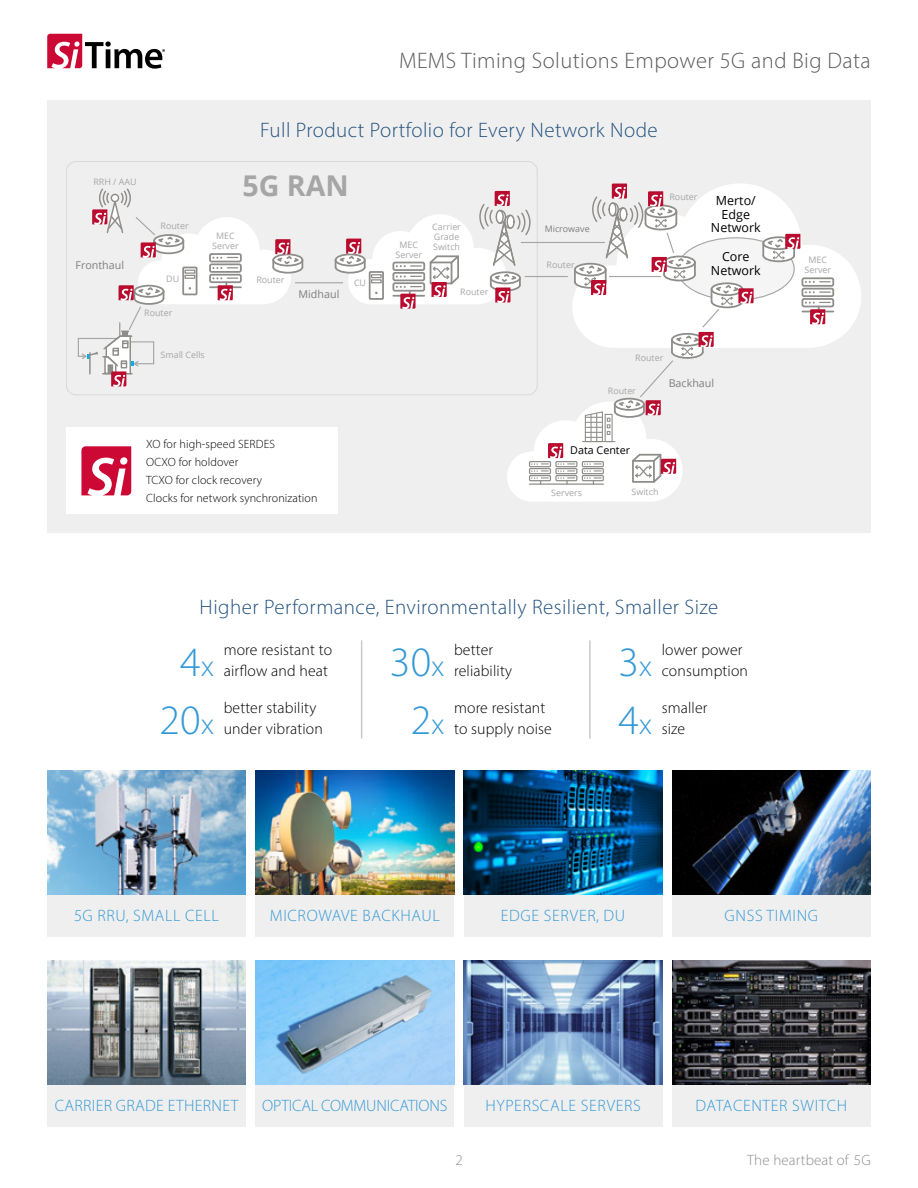
<style>
.page{position:relative;width:918px;height:1188px;background:#fff}
.page>*{position:absolute;margin:0;border:0;box-sizing:border-box;transform-origin:0 0}
.t1{font:300 42px/57.9px "Myriad Pro";color:#3399d5;text-align:center}
.t2{font:700 28.65px "Open Sans";color:#a6a6a6}
.t3{font:300 22.5px "Myriad Pro";letter-spacing:.02em;color:#595a5a}
.t4{font:300 21px "Myriad Pro";letter-spacing:.02em;color:#23527f}
.t5{font:300 16.5px "Myriad Pro";letter-spacing:.04em;color:#3399d5}
.t6{font:300 16.5px "Myriad Pro";letter-spacing:-.01em;color:#3399d5}
.t7{font:300 16.5px "Myriad Pro";letter-spacing:.02em;color:#3399d5}
.t8{font:300 15.75px/21px "Myriad Pro";letter-spacing:.01em;color:#000}
.t9{font:300 15px "Myriad Pro";letter-spacing:.01em;color:#8e8d8a}
.t10{font:12.45px/13.4px "Open Sans";color:#000;text-align:center}
.t11{font:300 12px/18px "Myriad Pro";letter-spacing:.01em;color:#000}
.t12{font:10.65px "Open Sans";color:#7f7f7f}
.t13{font:10.65px "Open Sans";color:#000}
.t14{font:8.85px/9.9px "Open Sans";color:#a6a6a6;text-align:center}
.t15{font:8.85px "Open Sans";color:#7f7f7f}
.s1{font-size:30px}
</style>
<div class="page">
<svg style="left:47px;top:34px;width:118px;height:35px"></svg>
<div style="left:672px;top:960px;width:199px;height:167px;background:#f0efef"></div>
<img style="left:672px;top:960px;width:199px;height:125px">
<div style="left:464px;top:960px;width:198px;height:167px;background:#f0efef"></div>
<img style="left:464px;top:960px;width:198px;height:125px">
<div style="left:256px;top:960px;width:198px;height:167px;background:#f0efef"></div>
<img style="left:256px;top:961px;width:198px;height:124px">
<div style="left:47px;top:960px;width:199px;height:167px;background:#f0efef"></div>
<img style="left:47px;top:960px;width:199px;height:125px">
<div style="left:672px;top:771px;width:199px;height:166px;background:#f0efef"></div>
<img style="left:672px;top:771px;width:199px;height:124px">
<div style="left:464px;top:771px;width:198px;height:166px;background:#f0efef"></div>
<img style="left:464px;top:771px;width:198px;height:124px">
<div style="left:256px;top:771px;width:198px;height:166px;background:#f0efef"></div>
<img style="left:256px;top:771px;width:198px;height:124px">
<div style="left:47px;top:771px;width:199px;height:166px;background:#f0efef"></div>
<img style="left:47px;top:771px;width:199px;height:124px">
<hr style="left:361px;top:640px;width:1px;height:99px;background:#cccaca">
<hr style="left:589px;top:640px;width:2px;height:99px;background:#cccaca">
<div style="left:47px;top:101px;width:824px;height:432px;background:#f0efef"></div>
<svg style="left:612px;top:183px;width:249px;height:165px;fill:#fff"></svg>
<div style="left:677px;top:238px;width:117px;height:62px;background:#f6f5f5;border-radius:50%"></div>
<svg style="left:802px;top:299px;width:31px;height:7px"></svg>
<div style="left:802px;top:298px;width:32px;height:9px;border:2px solid #8e8d8a;border-radius:2px"></div>
<svg style="left:802px;top:289px;width:31px;height:7px"></svg>
<div style="left:802px;top:288px;width:32px;height:9px;border:2px solid #8e8d8a;border-radius:2px"></div>
<svg style="left:805px;top:291px;width:25px;height:2px"></svg>
<div style="left:802px;top:278px;width:31px;height:8px;background:#fff;border-radius:2px"></div>
<div style="left:802px;top:277px;width:32px;height:10px;border:2px solid #8e8d8a;border-radius:2px"></div>
<svg style="left:805px;top:281px;width:25px;height:2px"></svg>
<hr style="left:802px;top:311px;width:31px;height:1px;background:#8e8d8a">
<hr style="left:295px;top:282px;width:48px;height:1px;background:#a6a6a6">
<svg style="left:805px;top:302px;width:25px;height:22px"></svg>
<svg style="left:762px;top:234px;width:38px;height:28px"></svg>
<svg style="left:335px;top:184px;width:419px;height:318px"></svg>
<svg style="left:77px;top:188px;width:226px;height:198px"></svg>
<div style="left:66px;top:428px;width:272px;height:86px;background:#fff"></div>
<svg style="left:81px;top:446px;width:50px;height:49px"></svg>
<h3 class="t3" style="left:399px;top:47px;width:473px">MEMS Timing Solutions Empower 5G and Big Data</h3>
<p class="t14" style="left:93px;top:176px;width:45px">RRH / AAU</p>
<p class="t12" style="left:75px;top:258px;width:50px">Fronthaul</p>
<p class="t14" style="left:161px;top:221px;width:30px">Router</p>
<p class="t14" style="left:166px;top:273px;width:14px">DU</p>
<p class="t14" style="left:144px;top:308px;width:30px">Router</p>
<h3 class="t4" style="left:260px;top:118px;width:399px">Full Product Portfolio for Every Network Node</h3>
<h2 class="t2" style="left:242px;top:165px;width:108px">5G RAN</h2>
<p class="t14" style="left:212px;top:231px;width:28px">MEC<br>Server</p>
<p class="t14" style="left:256px;top:275px;width:30px">Router</p>
<p class="t12" style="left:299px;top:287px;width:42px">Midhaul</p>
<p class="t14" style="left:354px;top:277px;width:14px">CU</p>
<p class="t14" style="left:396px;top:240px;width:28px">MEC<br>Server</p>
<p class="t14" style="left:432px;top:222px;width:30px;text-align:left">Carrier<br>Grade<br>Switch</p>
<p class="t14" style="left:460px;top:287px;width:30px">Router</p>
<p class="t15" style="left:545px;top:223px;width:46px">Microwave</p>
<p class="t14" style="left:547px;top:260px;width:30px">Router</p>
<p class="t14" style="left:669px;top:192px;width:30px">Router</p>
<p class="t10" style="left:711px;top:194px;width:51px">Merto/<br>Edge<br>Network</p>
<p class="t10" style="left:711px;top:250px;width:51px">Core<br>Network</p>
<p class="t14" style="left:161px;top:350px;width:46px">Small Cells</p>
<p class="t14" style="left:635px;top:353px;width:30px">Router</p>
<p class="t14" style="left:608px;top:385px;width:30px">Router</p>
<p class="t12" style="left:669px;top:375px;width:47px">Backhaul</p>
<p class="t11" style="left:146px;top:435px;width:173px">XO for high-speed SERDES<br>OCXO for holdover<br>TCXO for clock recovery<br>Clocks for network synchronization</p>
<p class="t13" style="left:570px;top:442px;width:61px">Data Center</p>
<p class="t14" style="left:551px;top:488px;width:32px">Servers</p>
<p class="t14" style="left:632px;top:486px;width:28px">Switch</p>
<h3 class="t4" style="left:200px;top:594px;width:520px">Higher Performance, Environmentally Resilient, Smaller Size</h3>
<h1 class="t1" style="left:159px;top:633px;width:56px">4<span class="s1">х<br></span>20<span class="s1">х</span></h1>
<p class="t8" style="left:224px;top:639px;width:110px">more resistant to airflow and heat</p>
<p class="t8" style="left:224px;top:697px;width:101px">better stability under vibration</p>
<h1 class="t1" style="left:390px;top:633px;width:56px">30<span class="s1">х<br></span>2<span class="s1">х</span></h1>
<p class="t8" style="left:454px;top:639px;width:60px">better reliability</p>
<p class="t8" style="left:454px;top:697px;width:99px">more resistant to supply noise</p>
<h1 class="t1" style="left:618px;top:633px;width:35px;text-align:left">3<span class="s1">х<br></span>4<span class="s1">х</span></h1>
<p class="t8" style="left:662px;top:639px;width:88px">lower power consumption</p>
<p class="t8" style="left:662px;top:697px;width:47px">smaller size</p>
<p class="t14" style="left:805px;top:255px;width:28px">MEC<br>Server</p>
<p class="t5" style="left:74px;top:905px;width:146px">5G RRU, SMALL CELL</p>
<p class="t5" style="left:270px;top:905px;width:172px">MICROWAVE BACKHAUL</p>
<p class="t5" style="left:501px;top:905px;width:126px">EDGE SERVER, DU</p>
<p class="t5" style="left:725px;top:905px;width:95px">GNSS TIMING</p>
<p class="t7" style="left:55px;top:1095px;width:185px">CARRIER GRADE ETHERNET</p>
<p class="t6" style="left:262px;top:1095px;width:187px">OPTICAL COMMUNICATIONS</p>
<p class="t5" style="left:485px;top:1095px;width:157px">HYPERSCALE SERVERS</p>
<p class="t5" style="left:696px;top:1095px;width:153px">DATACENTER SWITCH</p>
<p class="t9" style="left:455px;top:1151px;width:9px">2</p>
<p class="t9" style="left:747px;top:1151px;width:125px">The heartbeat of 5G</p>
</div>
